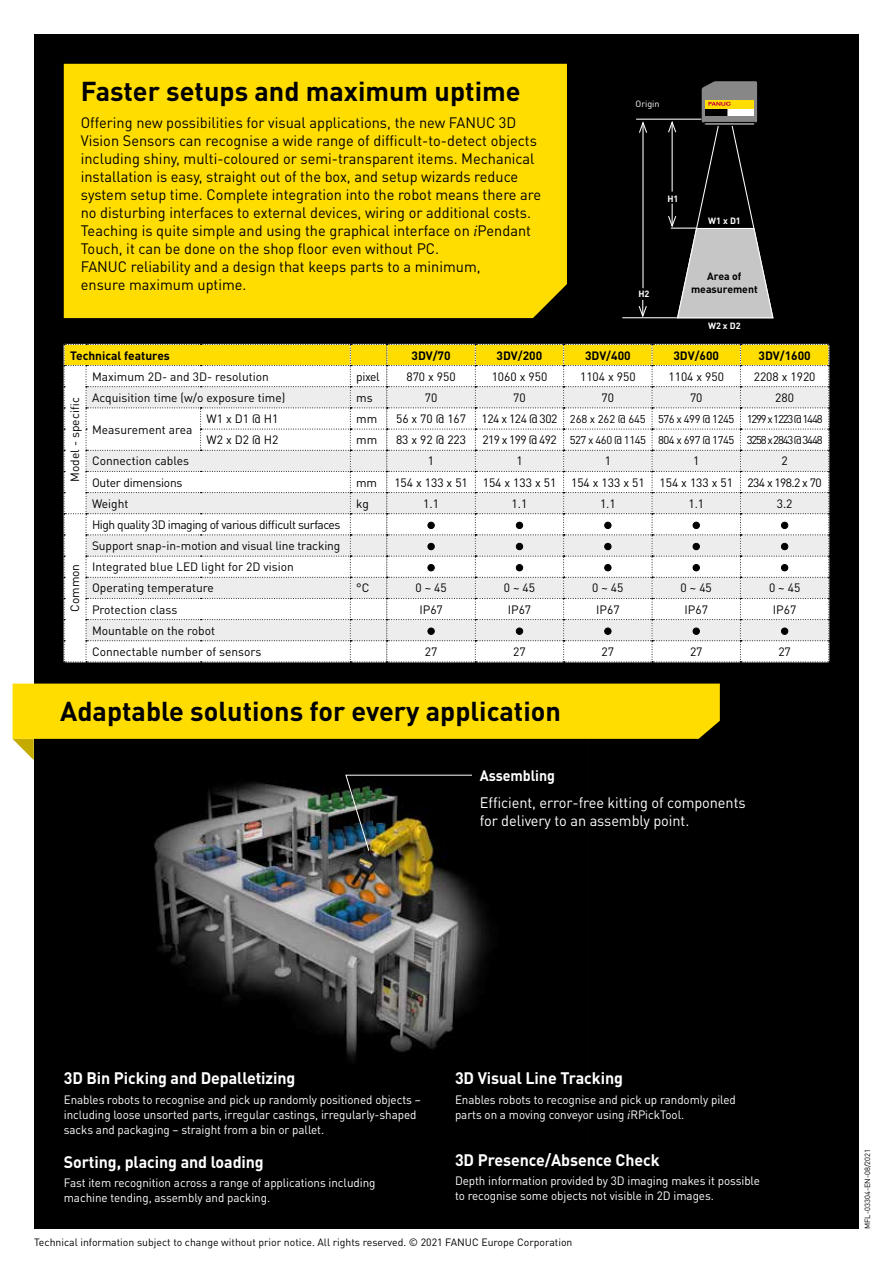
<style>
.page{position:relative;width:893px;height:1263px;background:#fff}
.page>*{position:absolute;margin:0;border:0;box-sizing:border-box;transform-origin:0 0}
.t1{font:700 27px "DIN Pro";color:#000}
.t2{font:700 16.5px "DIN Pro";letter-spacing:-.005em;color:#fff}
.t3{font:15px/18px "DIN Pro";color:#000}
.t4{font:15px/18px "DIN Pro";letter-spacing:-.005em;color:#fff}
.t5{font:700 15px "DIN Pro";letter-spacing:-.005em;color:#fff;scale:.95 1}
.t6{font:12px/21.1px "DIN Pro";color:#000}
.t7{font:12px/15px "DIN Pro";letter-spacing:-.005em;color:#fff}
.t8{font:700 12px "DIN Pro";color:#000}
.t9{font:12px/21.1px "DIN Pro";letter-spacing:-.02em;color:#000}
.t10{font:11.25px "DIN Pro";letter-spacing:-.04em;color:#000}
.t11{font:10.5px "DIN Pro";color:#000}
.t12{font:700 10.5px/12.6px "DIN Pro";color:#000;text-align:center}
.t13{font:700 9px "DIN Pro";color:#fff}
.t14{font:9px "DIN Pro";color:#fff}
.t15{font:7.5px "DIN Pro";color:#000}
.s1{font-family:"Palatino Linotype";font-style:italic}
.s2{font-size:12px}
</style>
<div class="page">
<div style="left:34px;top:34px;width:825px;height:1195px;background:#000"></div>
<img style="left:154px;top:782px;width:335px;height:279px">
<svg style="left:13px;top:684px;width:707px;height:76px"></svg>
<div style="left:64px;top:64px;width:503px;height:254px;background:#fd0"></div>
<hr style="left:622px;top:317px;width:56px;height:1px;background:#fff">
<hr style="left:636px;top:119px;width:65px;height:1px;background:#fff">
<hr style="left:642px;top:123px;width:1px;height:165px;background:#fff">
<svg style="left:639px;top:121px;width:8px;height:13px"></svg>
<svg style="left:667px;top:81px;width:107px;height:238px"></svg>
<svg style="left:638px;top:300px;width:10px;height:19px"></svg>
<img style="left:345px;top:774px;width:128px;height:77px">
<svg style="left:64px;top:344px;width:766px;height:319px"></svg>
<h1 class="t1" style="left:81px;top:74px;width:441px">Faster setups and maximum uptime</h1>
<p class="t3" style="left:81px;top:113px;width:462px">Offering new possibilities for visual applications, the new FANUC 3D Vision Sensors can recognise a wide range of difficult-to-detect objects including shiny, multi-coloured or semi-transparent items. Mechanical installation is easy, straight out of the box, and setup wizards reduce system setup time. Complete integration into the robot means there are no disturbing interfaces to external devices, wiring or additional costs.<br>Teaching is quite simple and using the graphical interface on <span class="s1">i</span>Pendant Touch, it can be done on the shop floor even without PC.<br>FANUC reliability and a design that keeps parts to a minimum,<br>ensure maximum uptime.</p>
<p class="t14" style="left:635px;top:98px;width:26px">Origin</p>
<p class="t13" style="left:667px;top:192px;width:13px">H1</p>
<p class="t13" style="left:708px;top:215px;width:34px">W1 x D1</p>
<p class="t13" style="left:638px;top:288px;width:13px">H2</p>
<p class="t12" style="left:691px;top:270px;width:68px">Area of measurement</p>
<p class="t13" style="left:708px;top:320px;width:34px">W2 x D2</p>
<p class="t8" style="left:70px;top:347px;width:101px">Technical features</p>
<p class="t6" style="left:64px;top:482px;width:86px;rotate:-90deg">Model - specific</p>
<p class="t6" style="left:92px;top:366px;width:178px">Maximum 2D- and 3D- resolution</p>
<p class="t6" style="left:356px;top:366px;width:25px">pixel</p>
<p class="t6" style="left:92px;top:387px;width:195px">Acquisition time (w/o exposure time)</p>
<p class="t6" style="left:356px;top:387px;width:18px">ms</p>
<p class="t6" style="left:92px;top:418px;width:102px">Measurement area</p>
<p class="t6" style="left:207px;top:408px;width:73px">W1 x D1 @ H1</p>
<p class="t6" style="left:356px;top:408px;width:23px">mm</p>
<p class="t6" style="left:207px;top:429px;width:73px">W2 x D2 @ H2</p>
<p class="t6" style="left:356px;top:429px;width:23px">mm</p>
<p class="t9" style="left:92px;top:450px;width:99px">Connection cables<br>Outer dimensions</p>
<p class="t6" style="left:356px;top:471px;width:22px">mm</p>
<p class="t6" style="left:64px;top:612px;width:50px;rotate:-90deg">Common</p>
<p class="t6" style="left:92px;top:493px;width:38px">Weight</p>
<p class="t6" style="left:356px;top:493px;width:14px">kg</p>
<p class="t6" style="left:92px;top:514px;width:250px">High quality 3D imaging of various difficult surfaces Support snap-in-motion and visual line tracking Integrated blue LED light for 2D vision Operating temperature</p>
<p class="t6" style="left:92px;top:598px;width:171px">Protection class<br>Mountable on the robot<br>Connectable number of sensors</p>
<p class="t6" style="left:356px;top:577px;width:15px">°C</p>
<p class="t8" style="left:411px;top:347px;width:41px">3DV/70</p>
<p class="t8" style="left:497px;top:347px;width:47px">3DV/200</p>
<p class="t8" style="left:585px;top:347px;width:47px">3DV/400</p>
<p class="t8" style="left:673px;top:347px;width:47px">3DV/600</p>
<p class="t8" style="left:758px;top:347px;width:54px">3DV/1600</p>
<p class="t6" style="left:406px;top:366px;width:51px">870 x 950</p>
<p class="t6" style="left:492px;top:366px;width:57px">1060 x 950</p>
<p class="t6" style="left:580px;top:366px;width:57px">1104 x 950</p>
<p class="t6" style="left:668px;top:366px;width:57px">1104 x 950</p>
<p class="t6" style="left:754px;top:366px;width:63px">2208 x 1920</p>
<p class="t6" style="left:425px;top:387px;width:14px">70</p>
<p class="t6" style="left:513px;top:387px;width:14px">70</p>
<p class="t6" style="left:602px;top:387px;width:14px">70</p>
<p class="t6" style="left:690px;top:387px;width:14px">70</p>
<p class="t6" style="left:775px;top:387px;width:20px">280</p>
<p class="t6" style="left:396px;top:408px;width:72px">56 x 70 @ 167</p>
<p class="t10" style="left:482px;top:412px;width:343px"><span class="s2">124 x 124 @ 302</span> 268 x 262 @ 645 576 x 499 @ 1245 1299 x 1223 @ 1448</p>
<p class="t6" style="left:396px;top:429px;width:72px">83 x 92 @ 223</p>
<p class="t10" style="left:482px;top:433px;width:342px"><span class="s2">219 x 199 @ 492</span> 527 x 460 @ 1145 804 x 697 @ 1745 3258 x 2843 @ 3448</p>
<p class="t6" style="left:428px;top:450px;width:8px">1</p>
<p class="t6" style="left:516px;top:450px;width:8px">1</p>
<p class="t6" style="left:605px;top:450px;width:8px">1</p>
<p class="t6" style="left:693px;top:450px;width:8px">1</p>
<p class="t6" style="left:781px;top:450px;width:8px">2</p>
<p class="t6" style="left:394px;top:471px;width:429px">154 x 133 x 51 154 x 133 x 51 154 x 133 x 51 154 x 133 x 51 234 x 198.2 x 70</p>
<p class="t6" style="left:423px;top:493px;width:17px">1.1</p>
<p class="t6" style="left:512px;top:493px;width:17px">1.1</p>
<p class="t6" style="left:600px;top:493px;width:17px">1.1</p>
<p class="t6" style="left:688px;top:493px;width:17px">1.1</p>
<p class="t6" style="left:777px;top:493px;width:17px">3.2</p>
<p class="t6" style="left:415px;top:577px;width:33px">0 ~ 45</p>
<p class="t6" style="left:504px;top:577px;width:33px">0 ~ 45</p>
<p class="t6" style="left:592px;top:577px;width:33px">0 ~ 45</p>
<p class="t6" style="left:681px;top:577px;width:33px">0 ~ 45</p>
<p class="t6" style="left:769px;top:577px;width:33px">0 ~ 45</p>
<p class="t6" style="left:419px;top:598px;width:25px">IP67</p>
<p class="t6" style="left:508px;top:598px;width:25px">IP67</p>
<p class="t6" style="left:596px;top:598px;width:25px">IP67</p>
<p class="t6" style="left:684px;top:598px;width:25px">IP67</p>
<p class="t6" style="left:773px;top:598px;width:25px">IP67</p>
<p class="t6" style="left:425px;top:641px;width:14px">27</p>
<p class="t6" style="left:513px;top:641px;width:14px">27</p>
<p class="t6" style="left:602px;top:641px;width:14px">27</p>
<p class="t6" style="left:690px;top:641px;width:14px">27</p>
<p class="t6" style="left:778px;top:641px;width:14px">27</p>
<h1 class="t1" style="left:60px;top:694px;width:502px">Adaptable solutions for every application</h1>
<p class="t5" style="left:480px;top:766px;width:81px">Assembling</p>
<p class="t4" style="left:480px;top:793px;width:267px">Efficient, error-free kitting of components for delivery to an assembly point.</p>
<p class="t2" style="left:64px;top:1067px;width:233px">3D Bin Picking and Depalletizing</p>
<p class="t7" style="left:64px;top:1091px;width:359px">Enables robots to recognise and pick up randomly positioned objects – including loose unsorted parts, irregular castings, irregularly-shaped sacks and packaging – straight from a bin or pallet.</p>
<p class="t2" style="left:64px;top:1151px;width:202px">Sorting, placing and loading</p>
<p class="t7" style="left:64px;top:1175px;width:313px">Fast item recognition across a range of applications including machine tending, assembly and packing.</p>
<p class="t2" style="left:455px;top:1067px;width:170px">3D Visual Line Tracking</p>
<p class="t7" style="left:455px;top:1091px;width:282px">Enables robots to recognise and pick up randomly piled parts on a moving conveyor using <span class="s1">i</span>RPickTool.</p>
<p class="t2" style="left:455px;top:1148px;width:206px">3D Presence/Absence Check</p>
<p class="t7" style="left:455px;top:1173px;width:306px">Depth information provided by 3D imaging makes it possible to recognise some objects not visible in 2D images.</p>
<p class="t11" style="left:34px;top:1235px;width:540px">Technical information subject to change without prior notice. All rights reserved. © 2021 FANUC Europe Corporation</p>
<p class="t15" style="left:863px;top:1229px;width:82px;rotate:-90deg">MFL-03304-EN-08/2021</p>
</div>
